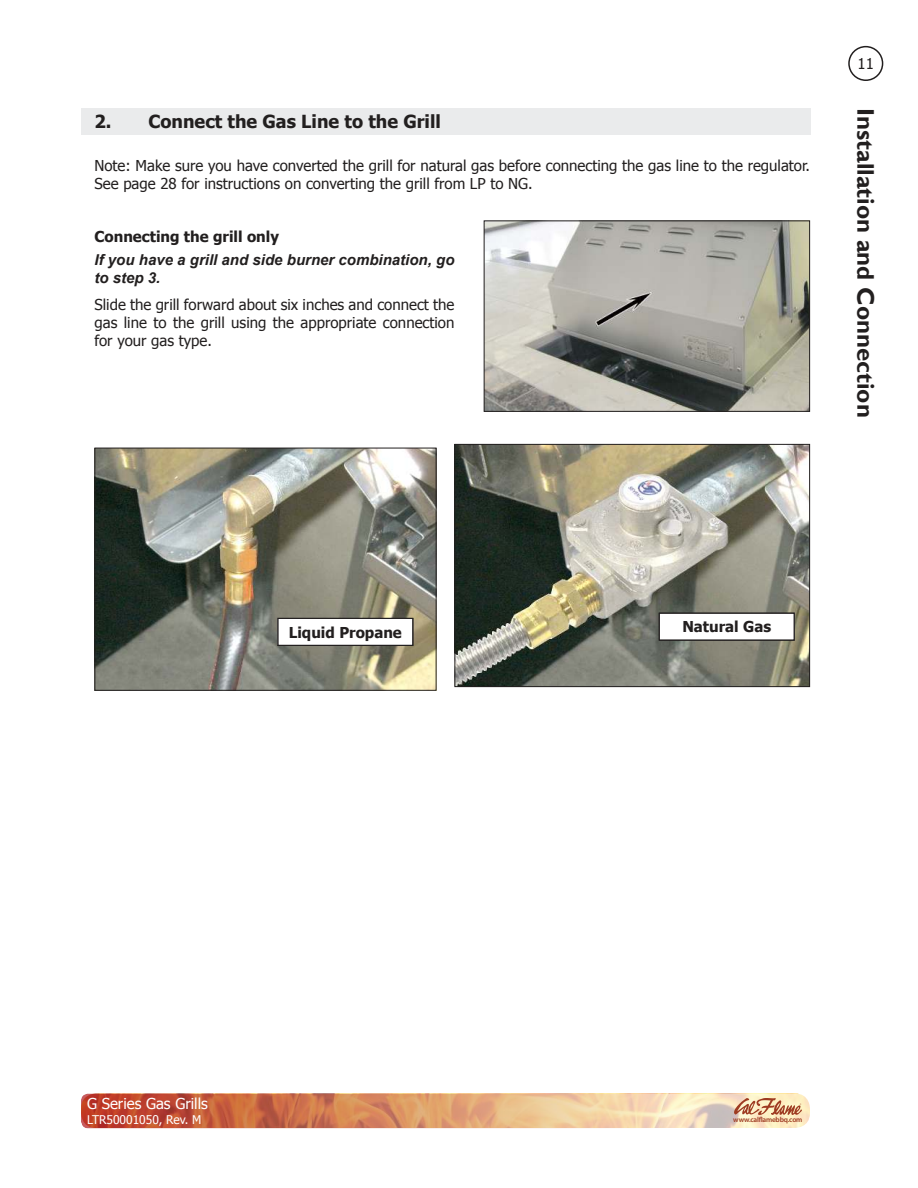
<style>
.page{position:relative;width:918px;height:1188px;background:#fff}
.page>*{position:absolute;margin:0;border:0;box-sizing:border-box;transform-origin:0 0}
.t1{font:700 24px "Gill Sans";color:#221f1f}
.t2{font:700 18px "Tahoma";color:#221f1f}
.t3{font:15px/18px "Tahoma";color:#221f1f}
.t4{font:italic 700 15px/18px "Arial";color:#221f1f}
.t5{font:700 15px "Tahoma";color:#221f1f}
.t6{font:15px "Tahoma";color:#fff}
.t7{font:12px "Tahoma";color:#fff}
.t8{font:600 7.35px "Myriad Pro";letter-spacing:-.03em;color:#9e3b21}
</style>
<div class="page">
<img style="left:81px;top:1093px;width:729px;height:35px;border-radius:7px">
<svg style="left:734px;top:1098px;width:68px;height:18px"></svg>
<div style="left:848px;top:46px;width:35px;height:35px;border:2px solid #221f1f;border-radius:50%"></div>
<div style="left:81px;top:108px;width:729px;height:27px;background:#eaebec"></div>
<img style="left:486px;top:222px;width:322px;height:188px">
<div style="left:484px;top:220px;width:326px;height:192px;border:1px solid #221f1f"></div>
<img style="left:97px;top:450px;width:338px;height:239px">
<div style="left:95px;top:448px;width:342px;height:243px;border:1px solid #221f1f"></div>
<img style="left:457px;top:446px;width:351px;height:239px">
<div style="left:455px;top:444px;width:355px;height:243px;border:1px solid #221f1f"></div>
<div style="left:659px;top:613px;width:135px;height:27px;background:#fff"></div>
<div style="left:659px;top:613px;width:136px;height:28px;border:1px solid #221f1f"></div>
<div style="left:278px;top:618px;width:135px;height:27px;background:#fff"></div>
<div style="left:278px;top:618px;width:135px;height:28px;border:1px solid #221f1f"></div>
<p class="t2" style="left:94px;top:115px;width:19px">2 .</p>
<p class="t2" style="left:148px;top:115px;width:294px">Connect the Gas Line to the Grill</p>
<p class="t3" style="left:94px;top:156px;width:717px">Note: Make sure you have converted the grill for natural gas before connecting the gas line to the regulator.<br>See page 28 for instructions on converting the grill from LP to NG.</p>
<p class="t5" style="left:94px;top:231px;width:186px">Connecting the grill only</p>
<p class="t4" style="left:94px;top:252px;width:362px">If you have a grill and side burner combination, go to step 3.</p>
<p class="t3" style="left:94px;top:295px;width:361px;text-align:justify">Slide the grill forward about six inches and connect the gas line to the grill using the appropriate connection for your gas type.</p>
<p class="t3" style="left:858px;top:55px;width:18px">11</p>
<h1 class="t1" style="left:875px;top:108px;width:311px;rotate:90deg">Installation and Connection</h1>
<p class="t5" style="left:289px;top:626px;width:115px">Liquid Propane</p>
<p class="t5" style="left:682px;top:621px;width:90px">Natural Gas</p>
<p class="t6" style="left:87px;top:1098px;width:122px">G Series Gas Grills</p>
<p class="t7" style="left:87px;top:1115px;width:116px">LTR50001050, Rev. M</p>
<p class="t8" style="left:733px;top:1117px;width:71px">www.calflamebbq.com</p>
</div>
